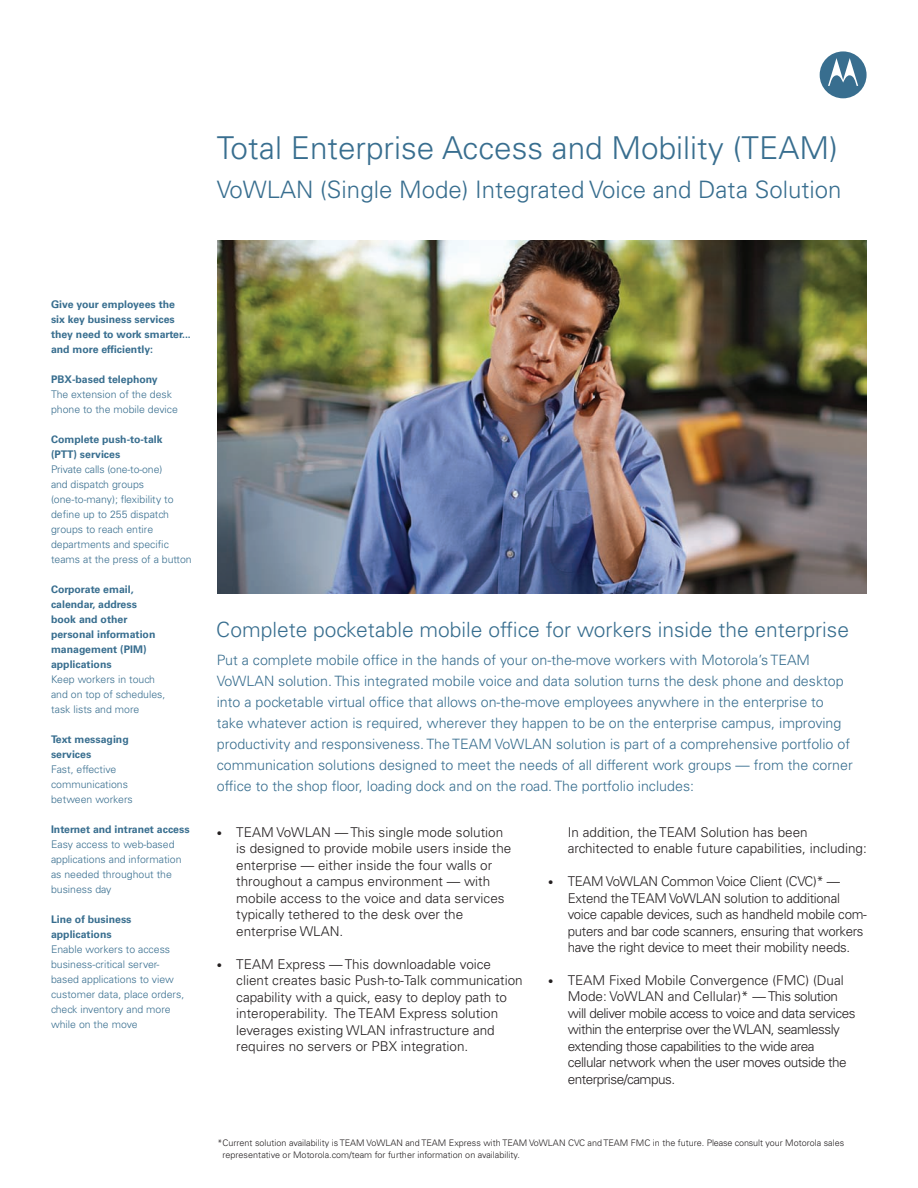
<style>
.page{position:relative;width:918px;height:1188px;background:#fff}
.page>*{position:absolute;margin:0;border:0;box-sizing:border-box;transform-origin:0 0}
.Product_name{font:300 31.5px "Univers LT Std";color:#386e8f}
.Product_name-2{font:300 24px "Univers LT Std";color:#386e8f}
.Product_name-3{font:300 21px "Univers LT Std";color:#386e8f}
.Body_copy{font:300 14.25px/21px "Univers LT Std";color:#386e8f}
.Bulleted_body_copy{font:300 13.5px/16.5px "Univers LT Std";color:#231f20}
.Bulleted_body_copy-2{font:300 13.5px/16.5px "Univers LT Std";letter-spacing:-.035em;color:#231f20}
.Bulleted_body_copy-3{font:300 13.5px/16.5px "Univers LT Std";letter-spacing:-.02em;color:#231f20}
.Caption_body{font:300 10.5px/15px "Univers LT Std";color:#386e8f}
.Caption_head{font:700 10.5px/15px "Univers LT Std";color:#386e8f}
.Caption_head-2{font:300 10.5px/15px "Univers LT Std";color:#386e8f}
.t1{font:300 10.5px "Univers LT Std";color:#231f20}
.Caption_body-2{font:300 9px/12px "Univers LT Std";color:#231f20}
</style>
<div class="page">
<svg style="left:820px;top:51px;width:47px;height:47px"></svg>
<img style="left:217px;top:241px;width:650px;height:352px">
<p class="Product_name" style="left:217px;top:128px;width:623px">Total Enterprise Access and Mobility (TEAM)</p>
<p class="Product_name-2" style="left:217px;top:175px;width:626px">VoWLAN (Single Mode) Integrated Voice and Data Solution</p>
<p class="Caption_head" style="left:51px;top:297px;width:141px">Give your employees the six key business services they need to work smarter... and more efficiently:</p>
<p class="Caption_head" style="left:51px;top:372px;width:108px">PBX-based telephony</p>
<p class="Caption_body" style="left:51px;top:387px;width:129px">The extension of the desk phone to the mobile device</p>
<p class="Caption_head" style="left:51px;top:432px;width:113px">Complete push-to-talk (PTT) services</p>
<p class="Caption_body" style="left:51px;top:462px;width:142px">Private calls (one-to-one)<br>and dispatch groups (one-to-many); flexibility to define up to 255 dispatch groups to reach entire departments and specific teams at the press of a button</p>
<p class="Caption_head" style="left:51px;top:582px;width:106px">Corporate email, calendar, address book and other personal information management (PIM) applications</p>
<p class="Caption_body" style="left:51px;top:672px;width:116px">Keep workers in touch and on top of schedules, task lists and more</p>
<p class="Caption_head" style="left:51px;top:732px;width:79px">Text messaging services</p>
<p class="Caption_body" style="left:51px;top:762px;width:83px">Fast, effective communications between workers</p>
<p class="Caption_head" style="left:51px;top:822px;width:140px">Internet and intranet access</p>
<p class="Caption_body" style="left:51px;top:837px;width:132px">Easy access to web-based applications and information as needed throughout the business day</p>
<p class="Caption_head" style="left:51px;top:912px;width:82px">Line of business applications</p>
<p class="Caption_head-2" style="left:51px;top:942px;width:135px">Enable workers to access business-critical server&shy;based applications to view customer data, place orders, check inventory and more while on the move</p>
<p class="Product_name-3" style="left:216px;top:617px;width:634px">Complete pocketable mobile office for workers inside the enterprise</p>
<p class="Body_copy" style="left:217px;top:649px;width:637px">Put a complete mobile office in the hands of your on-the-move workers with Motorola’s TEAM VoWLAN solution. This integrated mobile voice and data solution turns the desk phone and desktop into a pocketable virtual office that allows on-the-move employees anywhere in the enterprise to take whatever action is required, wherever they happen to be on the enterprise campus, improving productivity and responsiveness. The TEAM VoWLAN solution is part of a comprehensive portfolio of communication solutions designed to meet the needs of all different work groups — from the corner office to the shop floor, loading dock and on the road. The portfolio includes:</p>
<p class="t1" style="left:217px;top:827px;width:7px">•</p>
<p class="t1" style="left:217px;top:959px;width:7px">•</p>
<p class="Bulleted_body_copy" style="left:236px;top:824px;width:277px">TEAM VoWLAN — This single mode solution is designed to provide mobile users inside the enterprise — either inside the four walls or throughout a campus environment — with mobile access to the voice and data services typically tethered to the desk over the enterprise WLAN.</p>
<p class="Bulleted_body_copy" style="left:236px;top:956px;width:288px">TEAM Express — This downloadable voice client creates basic Push-to-Talk communication capability with a quick, easy to deploy path to interoperability. The TEAM Express solution leverages existing WLAN infrastructure and requires no servers or PBX integration.</p>
<p class="t1" style="left:548px;top:876px;width:7px">•</p>
<p class="t1" style="left:548px;top:975px;width:7px">•</p>
<p class="Bulleted_body_copy" style="left:568px;top:824px;width:301px">In addition, the TEAM Solution has been architected to enable future capabilities, including:</p>
<p class="Bulleted_body_copy-3" style="left:568px;top:873px;width:301px">TEAM VoWLAN Common Voice Client (CVC)* — Extend the TEAM VoWLAN solution to additional voice capable devices, such as handheld mobile com&shy;puters and bar code scanners, ensuring that workers have the right device to meet their mobility needs.</p>
<p class="Bulleted_body_copy-2" style="left:568px;top:972px;width:289px">TEAM Fixed Mobile Convergence (FMC) (Dual Mode: VoWLAN and Cellular)* — This solution will deliver mobile access to voice and data services within the enterprise over the WLAN, seamlessly extending those capabilities to the wide area cellular network when the user moves outside the enterprise/campus.</p>
<p class="Caption_body-2" style="left:223px;top:1137px;width:623px;text-indent:-5px">*Current solution availability is TEAM VoWLAN and TEAM Express with TEAM VoWLAN CVC and TEAM FMC in the future. Please consult your Motorola sales representative or Motorola.com/team for further information on availability.</p>
</div>
